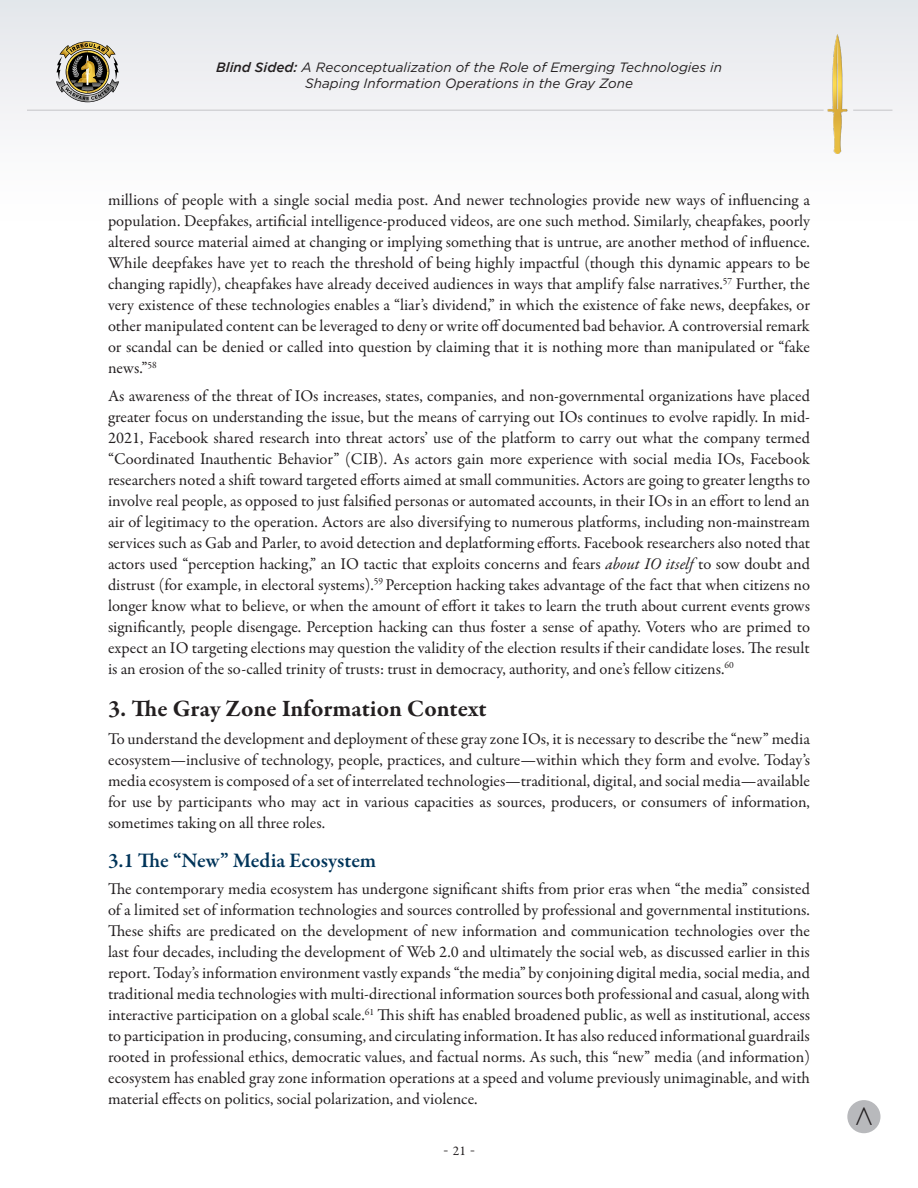
<style>
.page{position:relative;width:918px;height:1188px;background:#fff}
.page>*{position:absolute;margin:0;border:0;box-sizing:border-box;transform-origin:0 0}
.t1{font:33px "Times New Roman";color:#231f20}
.TOC_Entries{font:700 24px "Garamond Premr Pro";color:#231f20}
.TOC_Entries-2{font:600 21px "Garamond Premr Pro";color:#003459}
.t2{font:16.5px/21px "Garamond Premr Pro";color:#231f20;text-align:justify}
.t3{font:italic 13.5px/16.5px "Gotham";color:#231f20;text-align:center}
.t4{font:300 13.5px "Gotham";color:#231f20}
.s1{font-weight:500}
.s2{font-style:italic}
.s3{font-family:"Garamond Premr Pro";font-weight:400}
</style>
<div class="page">
<div style="left:847px;top:1100px;width:33px;height:33px;background:#b8b9bc;border-radius:50%"></div>
<div style="left:0;top:0;width:918px;height:227px;background:linear-gradient(to bottom,#e4e7eb,#fff)"></div>
<hr style="left:27px;top:110px;width:797px;height:1px;background:#bcbdc0">
<img style="left:825px;top:34px;width:25px;height:119px">
<hr style="left:853px;top:110px;width:39px;height:1px;background:#bcbdc0">
<svg style="left:56px;top:41px;width:63px;height:61px;background:#958e78"></svg>
<p class="t3" style="left:216px;top:59px;width:507px"><span class="s1">Blind Sided:</span> A Reconceptualization of the Role of Emerging Technologies in<br>Shaping Information Operations in the Gray Zone</p>
<p class="t2" style="left:108px;top:190px;width:704px">millions of people with a single social media post. And newer technologies provide new ways of influencing a population. Deepfakes, artificial intelligence-produced videos, are one such method. Similarly, cheapfakes, poorly altered source material aimed at changing or implying something that is untrue, are another method of influence.<br>While deepfakes have yet to reach the threshold of being highly impactful (though this dynamic appears to be changing rapidly), cheapfakes have already deceived audiences in ways that amplify false narratives.<sup>57</sup> Further, the very existence of these technologies enables a “liar’s dividend,” in which the existence of fake news, deepfakes, or other manipulated content can be leveraged to deny or write off documented bad behavior. A controversial remark or scandal can be denied or called into question by claiming that it is nothing more than manipulated or “fake news.”<sup>58</sup></p>
<p class="t2" style="left:108px;top:386px;width:704px">As awareness of the threat of IOs increases, states, companies, and non-governmental organizations have placed greater focus on understanding the issue, but the means of carrying out IOs continues to evolve rapidly. In mid-2021, Facebook shared research into threat actors’ use of the platform to carry out what the company termed “Coordinated Inauthentic Behavior” (CIB). As actors gain more experience with social media IOs, Facebook researchers noted a shift toward targeted efforts aimed at small communities. Actors are going to greater lengths to involve real people, as opposed to just falsified personas or automated accounts, in their IOs in an effort to lend an air of legitimacy to the operation. Actors are also diversifying to numerous platforms, including non-mainstream services such as Gab and Parler, to avoid detection and deplatforming efforts. Facebook researchers also noted that actors used “perception hacking,” an IO tactic that exploits concerns and fears <span class="s2">about IO itself</span> to sow doubt and distrust (for example, in electoral systems).<sup>59</sup> Perception hacking takes advantage of the fact that when citizens no longer know what to believe, or when the amount of effort it takes to learn the truth about current events grows significantly, people disengage. Perception hacking can thus foster a sense of apathy. Voters who are primed to expect an IO targeting elections may question the validity of the election results if their candidate loses. The result is an erosion of the so-called trinity of trusts: trust in democracy, authority, and one’s fellow citizens.<sup>60</sup></p>
<p class="TOC_Entries" style="left:108px;top:694px;width:380px">3. The Gray Zone Information Context</p>
<p class="t2" style="left:108px;top:729px;width:704px">To understand the development and deployment of these gray zone IOs, it is necessary to describe the “new” media ecosystem—inclusive of technology, people, practices, and culture—within which they form and evolve. Today’s media ecosystem is composed of a set of interrelated technologies—traditional, digital, and social media—available for use by participants who may act in various capacities as sources, producers, or consumers of information, sometimes taking on all three roles.</p>
<p class="TOC_Entries-2" style="left:108px;top:847px;width:270px">3.1 The “New” Media Ecosystem</p>
<p class="t2" style="left:108px;top:879px;width:704px">The contemporary media ecosystem has undergone significant shifts from prior eras when “the media” consisted of a limited set of information technologies and sources controlled by professional and governmental institutions.<br>These shifts are predicated on the development of new information and communication technologies over the last four decades, including the development of Web 2.0 and ultimately the social web, as discussed earlier in this report. Today’s information environment vastly expands “the media” by conjoining digital media, social media, and traditional media technologies with multi-directional information sources both professional and casual, along with interactive participation on a global scale.<sup>61</sup> This shift has enabled broadened public, as well as institutional, access to participation in producing, consuming, and circulating information. It has also reduced informational guardrails rooted in professional ethics, democratic values, and factual norms. As such, this “new” media (and information) ecosystem has enabled gray zone information operations at a speed and volume previously unimaginable, and with material effects on politics, social polarization, and violence.</p>
<p class="t4" style="left:443px;top:1143px;width:34px">- <span class="s3">21</span> -</p>
<h1 class="t1" style="left:855px;top:1093px;width:20px">˄</h1>
</div>
